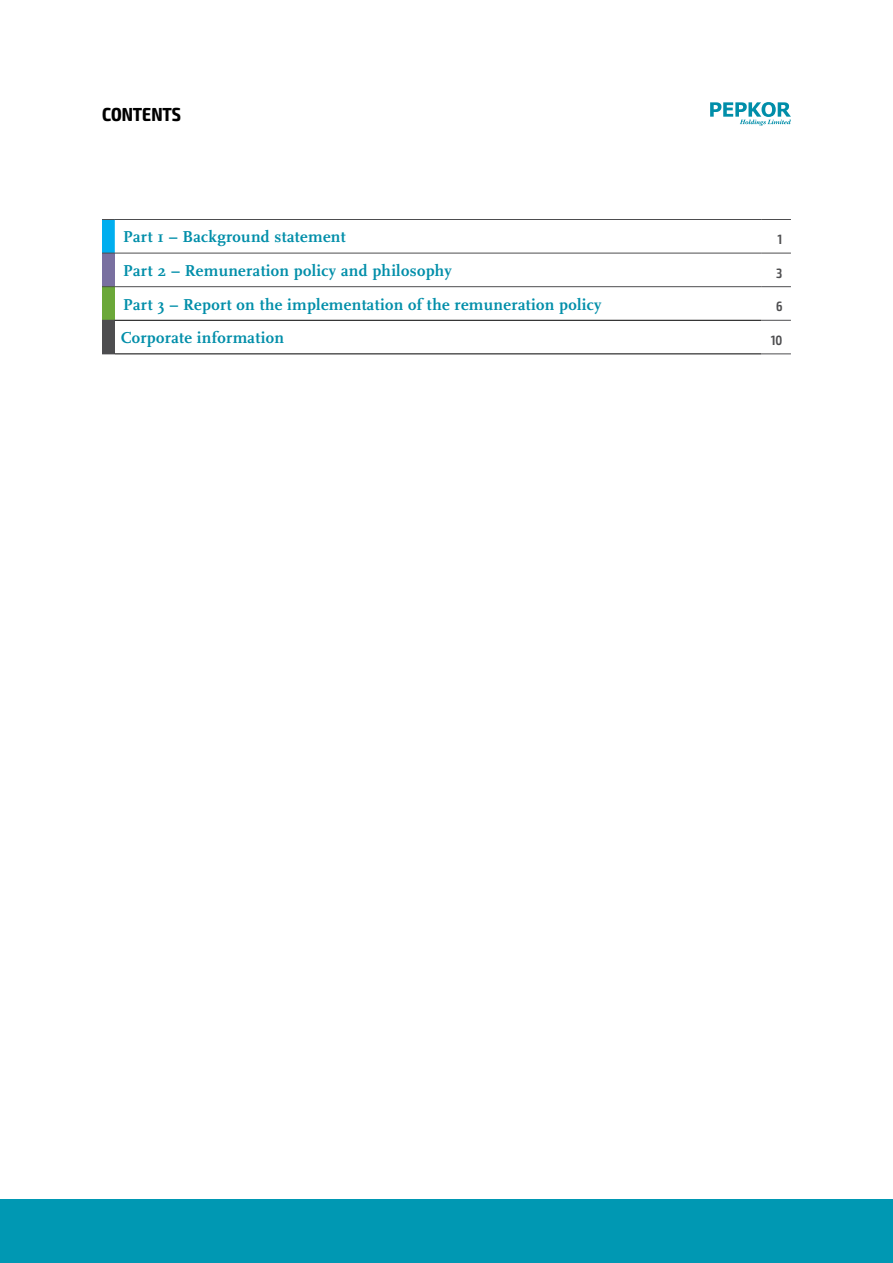
<style>
.page{position:relative;width:893px;height:1263px;background:#fff}
.page>*{position:absolute;margin:0;border:0;box-sizing:border-box;transform-origin:0 0}
.t1{font:700 condensed 18.9px "Exo 2";color:#000}
.t2{font:700 16.5px "AD Scala";letter-spacing:.02em;color:#008ea9}
.t3{font:600 condensed 13.5px "Exo 2";color:#4d4d4f}
</style>
<div class="page">
<svg style="left:710px;top:102px;width:81px;height:24px"></svg>
<div style="left:102px;top:219px;width:13px;height:34px;background:#00aeef"></div>
<svg style="left:115px;top:252px;width:676px;height:68px"></svg>
<div style="left:102px;top:253px;width:13px;height:34px;background:#7970a0"></div>
<div style="left:102px;top:287px;width:13px;height:33px;background:#6ba839"></div>
<div style="left:102px;top:320px;width:13px;height:34px;background:#4d4d4f"></div>
<svg style="left:102px;top:219px;width:13px;height:1px"></svg>
<hr style="left:115px;top:219px;width:646px;height:1px;background:#4d4d4f">
<hr style="left:761px;top:219px;width:30px;height:1px;background:#4d4d4f">
<svg style="left:102px;top:253px;width:13px;height:1px"></svg>
<hr style="left:115px;top:253px;width:646px;height:1px;background:#4d4d4f">
<hr style="left:761px;top:253px;width:30px;height:1px;background:#4d4d4f">
<svg style="left:102px;top:286px;width:13px;height:1px"></svg>
<hr style="left:115px;top:286px;width:646px;height:1px;background:#4d4d4f">
<hr style="left:761px;top:286px;width:30px;height:1px;background:#4d4d4f">
<hr style="left:761px;top:320px;width:30px;height:1px;background:#4d4d4f">
<hr style="left:761px;top:353px;width:30px;height:1px;background:#4d4d4f">
<hr style="left:115px;top:320px;width:646px;height:1px;background:#000">
<hr style="left:115px;top:353px;width:646px;height:1px;background:#000">
<div style="left:0;top:1199px;width:893px;height:64px;background:#0098b3"></div>
<p class="t1" style="left:102px;top:103px;width:81px">CONTENTS</p>
<p class="t2" style="left:123px;top:228px;width:224px">Part 1 – Background statement</p>
<p class="t3" style="left:778px;top:231px;width:6px">1</p>
<p class="t2" style="left:123px;top:261px;width:330px">Part 2 – Remuneration policy and philosophy</p>
<p class="t3" style="left:776px;top:265px;width:8px">3</p>
<p class="t2" style="left:123px;top:295px;width:480px">Part 3 – Report on the implementation of the remuneration policy</p>
<p class="t3" style="left:776px;top:298px;width:8px">6</p>
<p class="t2" style="left:121px;top:328px;width:165px">Corporate information</p>
<p class="t3" style="left:771px;top:332px;width:13px">10</p>
</div>
